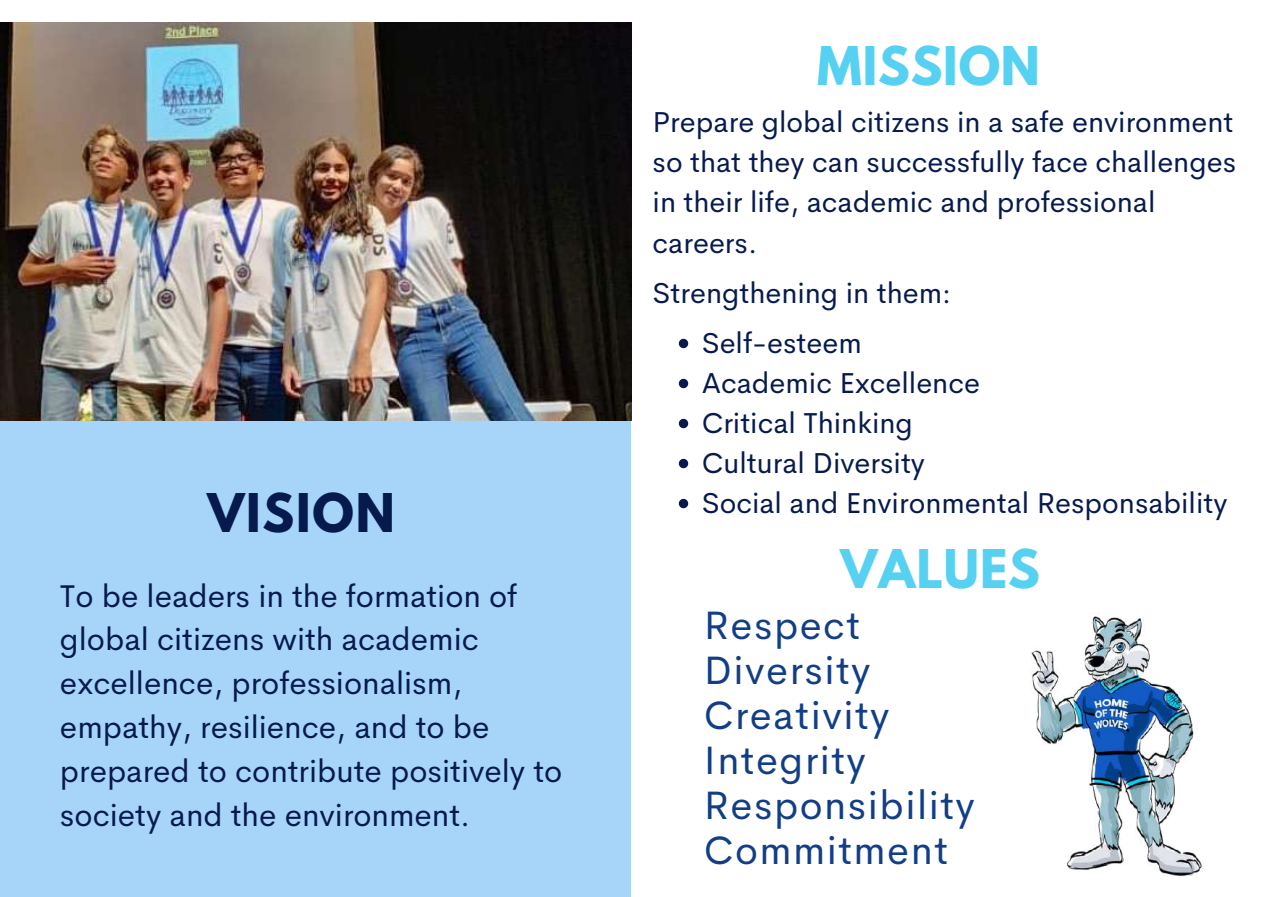
<style>
.page{position:relative;width:1263px;height:897px;background:#fff}
.page>*{position:absolute;margin:0;border:0;box-sizing:border-box;transform-origin:0 0}
.t1{font:700 47.25px "League Spartan";letter-spacing:.02em;color:#56d1f1}
.t2{font:700 47.25px "League Spartan";letter-spacing:.04em;color:#061a4e}
.t3{font:39.75px/45px "Cerebri Sans";letter-spacing:.04em;color:#113e86}
.t4{font:31.5px/43.8px "Cerebri Sans";color:#061a4e}
.t5{font:28.95px/40px "Cerebri Sans";color:#061a4e}
</style>
<div class="page">
<div style="left:0;top:421px;width:631px;height:476px;background:#a7d5fa"></div>
<img style="left:0;top:22px;width:631px;height:399px">
<svg style="left:679px;top:339px;width:9px;height:9px"></svg>
<svg style="left:679px;top:379px;width:9px;height:9px"></svg>
<svg style="left:679px;top:419px;width:9px;height:9px"></svg>
<svg style="left:679px;top:459px;width:9px;height:9px"></svg>
<svg style="left:679px;top:499px;width:9px;height:9px"></svg>
<img style="left:1031px;top:613px;width:172px;height:263px">
<h1 class="t2" style="left:207px;top:489px;width:189px">VISION</h1>
<p class="t4" style="left:60px;top:573px;width:504px">To be leaders in the formation of global citizens with academic excellence, professionalism, empathy, resilience, and to be prepared to contribute positively to society and the environment.</p>
<h1 class="t1" style="left:817px;top:43px;width:224px">MISSION</h1>
<p class="t5" style="left:653px;top:102px;width:585px">Prepare global citizens in a safe environment so that they can successfully face challenges in their life, academic and professional careers.</p>
<p class="t5" style="left:702px;top:267px;width:251px;line-height:49.9px;text-indent:-49px">Strengthening in them:<br>Self-esteem</p>
<p class="t5" style="left:702px;top:362px;width:527px">Academic Excellence<br>Critical Thinking<br>Cultural Diversity<br>Social and Environmental Responsability</p>
<h1 class="t1" style="left:841px;top:545px;width:201px">VALUES</h1>
<h2 class="t3" style="left:704px;top:602px;width:273px">Respect<br>Diversity<br>Creativity<br>Integrity<br>Responsibility<br>Commitment</h2>
</div>
